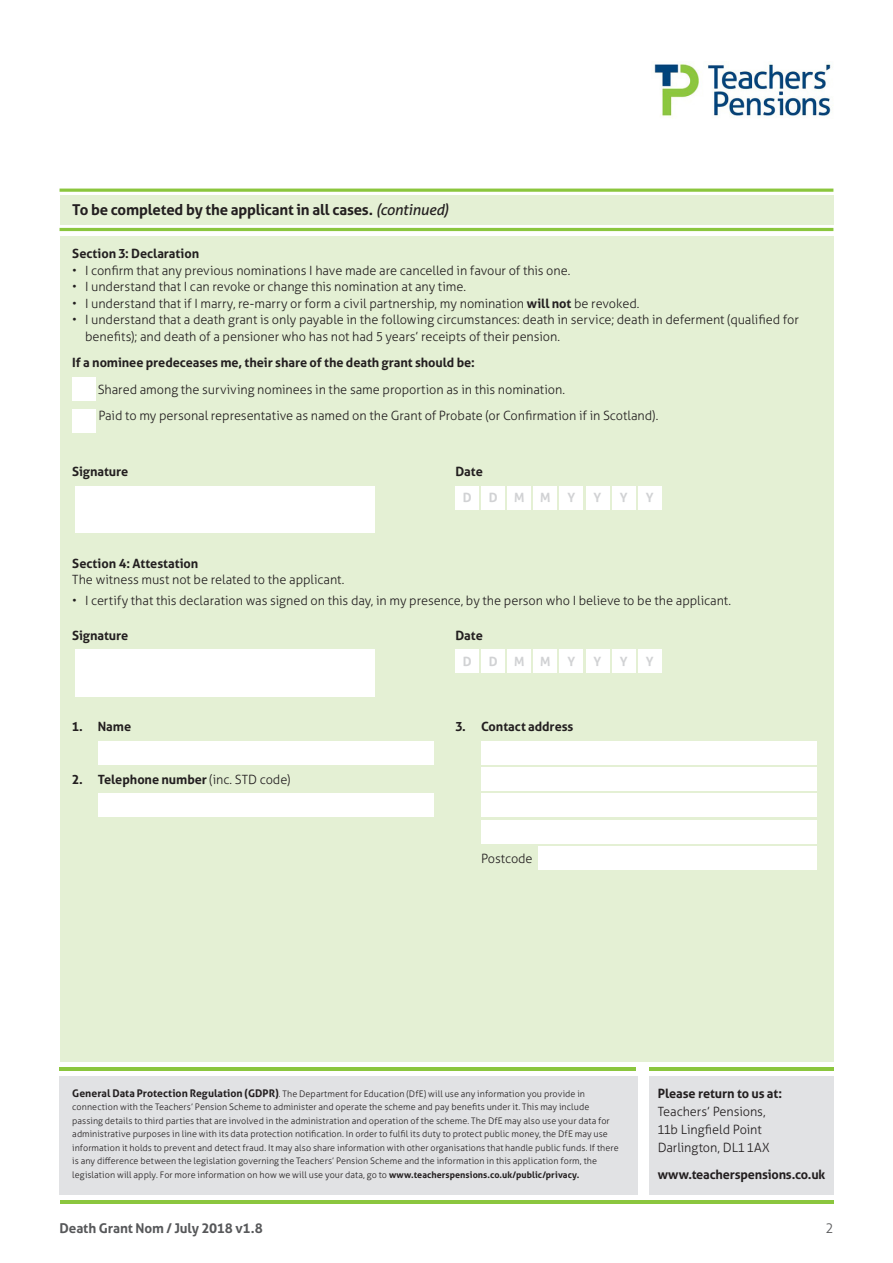
<style>
.page{position:relative;width:893px;height:1263px;background:#fff}
.page>*{position:absolute;margin:0;border:0;box-sizing:border-box;transform-origin:0 0}
.Body_9_12{font:700 15px "Aller";letter-spacing:-.01em;color:#231f20}
.t1{font:700 13.5px "Aller";letter-spacing:-.005em;color:#57585a}
.t2{font:300 13.5px "Aller";color:#57585a}
.Body_9_16{font:300 12.75px/18px "Aller";letter-spacing:-.005em;color:#231f20}
.Body_9_16-2{font:700 12.75px "Aller";letter-spacing:-.005em;color:#231f20}
.Body_9_12-2{font:700 12.75px "Aller";letter-spacing:-.01em;color:#231f20}
.t3{font:700 12.75px "Aller";color:#d1d2d4}
.Body_9_12-3{font:300 9px/13.5px "Aller";letter-spacing:.01em;color:#231f20}
.s1{font-weight:400;font-style:italic}
.s2{font-weight:700}
.s3{font-weight:300}
.s4{font-weight:700;font-size:10.5px}
</style>
<div class="page">
<hr style="left:60px;top:1200px;width:773px;height:3px;background:#8bc63e">
<img style="left:654px;top:61px;width:177px;height:57px">
<div style="left:60px;top:617px;width:773px;height:92px;background:#e4f0d4"></div>
<div style="left:75px;top:649px;width:300px;height:24px;background:#fff"></div>
<div style="left:455px;top:649px;width:24px;height:24px;background:#fff"></div>
<div style="left:482px;top:649px;width:23px;height:24px;background:#fff"></div>
<div style="left:508px;top:649px;width:23px;height:24px;background:#fff"></div>
<div style="left:534px;top:649px;width:23px;height:24px;background:#fff"></div>
<div style="left:560px;top:649px;width:23px;height:24px;background:#fff"></div>
<div style="left:586px;top:649px;width:23px;height:24px;background:#fff"></div>
<div style="left:612px;top:649px;width:23px;height:24px;background:#fff"></div>
<div style="left:638px;top:649px;width:23px;height:24px;background:#fff"></div>
<div style="left:60px;top:195px;width:773px;height:29px;background:#e4f0d4"></div>
<hr style="left:60px;top:189px;width:773px;height:3px;background:#8bc63e">
<hr style="left:60px;top:228px;width:773px;height:3px;background:#8bc63e">
<div style="left:60px;top:236px;width:773px;height:264px;background:#e4f0d4"></div>
<div style="left:72px;top:377px;width:24px;height:23px;background:#fff"></div>
<div style="left:60px;top:1076px;width:578px;height:119px;background:#e1e2e4"></div>
<div style="left:649px;top:1076px;width:184px;height:119px;background:#e1e2e4"></div>
<hr style="left:60px;top:1067px;width:576px;height:4px;background:#8bc63e">
<hr style="left:649px;top:1067px;width:184px;height:4px;background:#8bc63e">
<div style="left:60px;top:454px;width:773px;height:91px;background:#e4f0d4"></div>
<div style="left:75px;top:486px;width:300px;height:23px;background:#fff"></div>
<div style="left:455px;top:486px;width:24px;height:23px;background:#fff"></div>
<div style="left:482px;top:486px;width:23px;height:23px;background:#fff"></div>
<div style="left:508px;top:486px;width:23px;height:23px;background:#fff"></div>
<div style="left:534px;top:486px;width:23px;height:23px;background:#fff"></div>
<div style="left:560px;top:486px;width:23px;height:23px;background:#fff"></div>
<div style="left:586px;top:486px;width:23px;height:23px;background:#fff"></div>
<div style="left:612px;top:486px;width:23px;height:23px;background:#fff"></div>
<div style="left:638px;top:486px;width:23px;height:23px;background:#fff"></div>
<div style="left:75px;top:509px;width:300px;height:24px;background:#fff"></div>
<div style="left:60px;top:545px;width:773px;height:72px;background:#e4f0d4"></div>
<div style="left:60px;top:709px;width:773px;height:353px;background:#e4f0d4"></div>
<div style="left:98px;top:741px;width:336px;height:23px;background:#fff"></div>
<div style="left:98px;top:794px;width:336px;height:23px;background:#fff"></div>
<div style="left:481px;top:741px;width:336px;height:23px;background:#fff"></div>
<div style="left:481px;top:767px;width:336px;height:24px;background:#fff"></div>
<div style="left:481px;top:794px;width:336px;height:23px;background:#fff"></div>
<div style="left:481px;top:820px;width:336px;height:23px;background:#fff"></div>
<div style="left:538px;top:846px;width:279px;height:24px;background:#fff"></div>
<div style="left:75px;top:673px;width:300px;height:23px;background:#fff"></div>
<div style="left:72px;top:409px;width:24px;height:24px;background:#fff"></div>
<p class="Body_9_12" style="left:72px;top:201px;width:378px">To be completed by the applicant in all cases. <span class="s1">(continued)</span></p>
<p class="Body_9_16-2" style="left:72px;top:246px;width:128px">Section 3: Declaration</p>
<p class="Body_9_16" style="left:72px;top:261px;width:499px">• I confirm that any previous nominations I have made are cancelled in favour of this one.</p>
<p class="Body_9_16" style="left:72px;top:278px;width:395px">• I understand that I can revoke or change this nomination at any time.</p>
<p class="Body_9_16" style="left:72px;top:294px;width:569px">• I understand that if I marry, re-marry or form a civil partnership, my nomination <span class="s2">will not</span> be revoked.</p>
<p class="Body_9_16" style="left:85px;top:311px;width:715px;line-height:16.5px;text-indent:-13px">• I understand that a death grant is only payable in the following circumstances: death in service; death in deferment (qualified for benefits); and death of a pensioner who has not had 5 years’ receipts of their pension.</p>
<p class="Body_9_16" style="left:98px;top:349px;width:469px;line-height:26.4px;text-indent:-26px"><span class="s2">If a nominee predeceases me, their share of the death grant should be:<br></span>Shared among the surviving nominees in the same proportion as in this nomination.</p>
<p class="Body_9_16" style="left:98px;top:406px;width:561px">Paid to my personal representative as named on the Grant of Probate (or Confirmation if in Scotland).</p>
<p class="Body_9_16-2" style="left:72px;top:464px;width:58px">Signature</p>
<p class="Body_9_16-2" style="left:455px;top:464px;width:29px">Date</p>
<p class="t3" style="left:463px;top:490px;width:10px">D</p>
<p class="t3" style="left:489px;top:490px;width:10px">D</p>
<p class="t3" style="left:514px;top:490px;width:12px">M</p>
<p class="t3" style="left:540px;top:490px;width:12px">M</p>
<p class="t3" style="left:567px;top:490px;width:9px">Y</p>
<p class="t3" style="left:594px;top:490px;width:9px">Y</p>
<p class="t3" style="left:620px;top:490px;width:9px">Y</p>
<p class="t3" style="left:646px;top:490px;width:9px">Y</p>
<p class="Body_9_16" style="left:72px;top:555px;width:274px;line-height:16.5px"><span class="s2">Section 4: Attestation<br></span>The witness must not be related to the applicant.</p>
<p class="Body_9_16" style="left:72px;top:591px;width:660px">• I certify that this declaration was signed on this day, in my presence, by the person who I believe to be the applicant.</p>
<p class="Body_9_16-2" style="left:72px;top:627px;width:58px">Signature</p>
<p class="Body_9_16-2" style="left:455px;top:627px;width:29px">Date</p>
<p class="t3" style="left:463px;top:653px;width:10px">D</p>
<p class="t3" style="left:489px;top:653px;width:10px">D</p>
<p class="t3" style="left:514px;top:653px;width:12px">M</p>
<p class="t3" style="left:540px;top:653px;width:12px">M</p>
<p class="t3" style="left:567px;top:653px;width:9px">Y</p>
<p class="t3" style="left:594px;top:653px;width:9px">Y</p>
<p class="t3" style="left:620px;top:653px;width:9px">Y</p>
<p class="t3" style="left:646px;top:653px;width:9px">Y</p>
<p class="Body_9_16-2" style="left:72px;top:719px;width:60px">1. Name</p>
<p class="Body_9_12-2" style="left:72px;top:771px;width:220px">2. Telephone number <span class="s3">(inc. STD code)</span></p>
<p class="Body_9_16-2" style="left:455px;top:719px;width:119px">3. Contact address</p>
<p class="Body_9_16" style="left:481px;top:850px;width:53px">Postcode</p>
<p class="Body_9_12-3" style="left:72px;top:1087px;width:548px"><span class="s4">General Data Protection Regulation (GDPR)</span>. The Department for Education (DfE) will use any information you provide in connection with the Teachers’ Pension Scheme to administer and operate the scheme and pay benefits under it. This may include passing details to third parties that are involved in the administration and operation of the scheme. The DfE may also use your data for administrative purposes in line with its data protection notification. In order to fulfil its duty to protect public money, the DfE may use information it holds to prevent and detect fraud. It may also share information with other organisations that handle public funds. If there is any difference between the legislation governing the Teachers’ Pension Scheme and the information in this application form, the legislation will apply. For more information on how we will use your data, go to <span class="s2">www.teacherspensions.co.uk/public/privacy.</span></p>
<p class="Body_9_16" style="left:658px;top:1085px;width:126px"><span class="s2">Please return to us at:<br></span>Teachers’ Pensions,<br>11b Lingfield Point<br>Darlington, DL1 1AX</p>
<p class="Body_9_12-2" style="left:658px;top:1166px;width:169px">www.teacherspensions.co.uk</p>
<p class="t1" style="left:60px;top:1220px;width:205px">Death Grant Nom / July 2018 v1.8</p>
<p class="t2" style="left:825px;top:1220px;width:10px">2</p>
</div>
